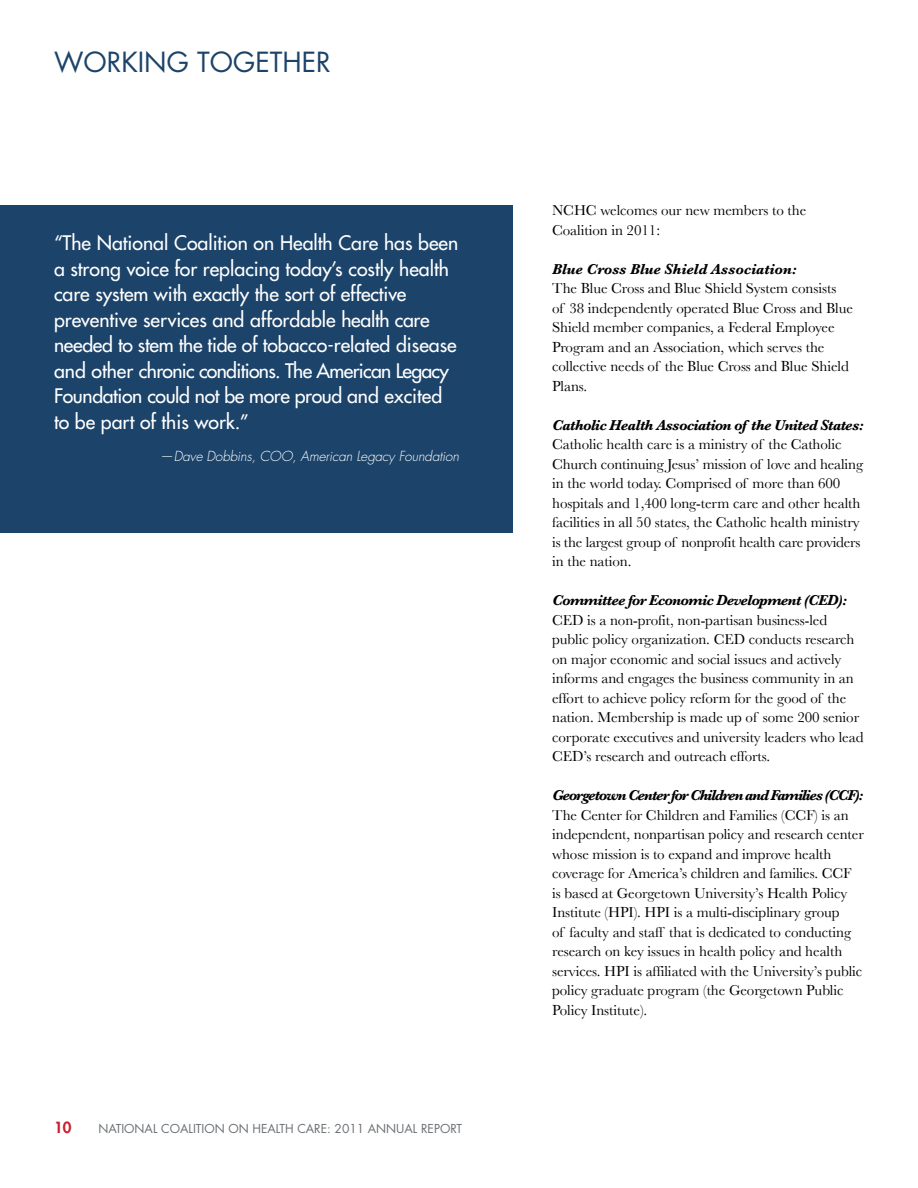
<style>
.page{position:relative;width:918px;height:1188px;background:#fff}
.page>*{position:absolute;margin:0;border:0;box-sizing:border-box;transform-origin:0 0}
.t1{font:27px "Futura Std";color:#1c4369}
.t2{font:500 19.5px/25.5px "Futura Std";color:#fff}
.t3{font:15px/19.5px "Baskerville";letter-spacing:-.005em;color:#000}
.t4{font:italic 700 15px "Baskerville";letter-spacing:-.045em;color:#000}
.t5{font:italic 700 15px "Baskerville";letter-spacing:-.075em;color:#000}
.t6{font:italic 700 15px "Baskerville";letter-spacing:-.005em;color:#000}
.t7{font:800 15px "Futura Std";color:#c8202f}
.t8{font:italic 300 13.5px "Futura Std";letter-spacing:-.01em;color:#fff}
.t9{font:12px "Futura Std";color:#6b6f73}
.s1{font-style:normal}
</style>
<div class="page">
<div style="left:0;top:205px;width:513px;height:327px;background:#1c4369"></div>
<h1 class="t1" style="left:54px;top:45px;width:278px">WORKING TOGETHER</h1>
<p class="t2" style="left:54px;top:231px;width:406px">“The National Coalition on Health Care has been a strong voice for replacing today’s costly health care system with exactly the sort of effective preventive services and affordable health care needed to stem the tide of tobacco-related disease and other chronic conditions. The American Legacy Foundation could not be more proud and excited to be part of this work.”</p>
<p class="t8" style="left:161px;top:448px;width:300px"><span class="s1">—</span>Dave Dobbins, COO, American Legacy Foundation</p>
<p class="t7" style="left:54px;top:1118px;width:19px">10</p>
<p class="t9" style="left:98px;top:1121px;width:365px">NATIONAL COALITION ON HEALTH CARE: 2011 ANNUAL REPORT</p>
<p class="t3" style="left:552px;top:201px;width:256px">NCHC welcomes our new members to the<br>Coalition in 2011:</p>
<p class="t6" style="left:552px;top:261px;width:246px">Blue Cross Blue Shield Association:</p>
<p class="t3" style="left:552px;top:279px;width:302px">The Blue Cross and Blue Shield System consists<br>of 38 independently operated Blue Cross and Blue Shield member companies, a Federal Employee Program and an Association, which serves the collective needs of the Blue Cross and Blue Shield Plans.</p>
<p class="t4" style="left:552px;top:417px;width:313px">Catholic Health Association of the United States:</p>
<p class="t3" style="left:552px;top:435px;width:312px">Catholic health care is a ministry of the Catholic Church continuing Jesus’ mission of love and healing in the world today. Comprised of more than 600 hospitals and 1,400 long-term care and other health facilities in all 50 states, the Catholic health ministry is the largest group of nonprofit health care providers in the nation.</p>
<p class="t4" style="left:552px;top:592px;width:297px">Committee for Economic Development (CED):</p>
<p class="t3" style="left:552px;top:610px;width:313px">CED is a non-profit, non-partisan business-led public policy organization. CED conducts research on major economic and social issues and actively informs and engages the business community in an effort to achieve policy reform for the good of the nation. Membership is made up of some 200 senior corporate executives and university leaders who lead CED’s research and outreach efforts.</p>
<p class="t5" style="left:552px;top:787px;width:313px">Georgetown Center for Children and Families (CCF):</p>
<p class="t3" style="left:552px;top:805px;width:313px">The Center for Children and Families (CCF) is an independent, nonpartisan policy and research center whose mission is to expand and improve health coverage for America’s children and families. CCF<br>is based at Georgetown University’s Health Policy Institute (HPI). HPI is a multi-disciplinary group<br>of faculty and staff that is dedicated to conducting research on key issues in health policy and health services. HPI is affiliated with the University’s public policy graduate program (the Georgetown Public Policy Institute).</p>
</div>
